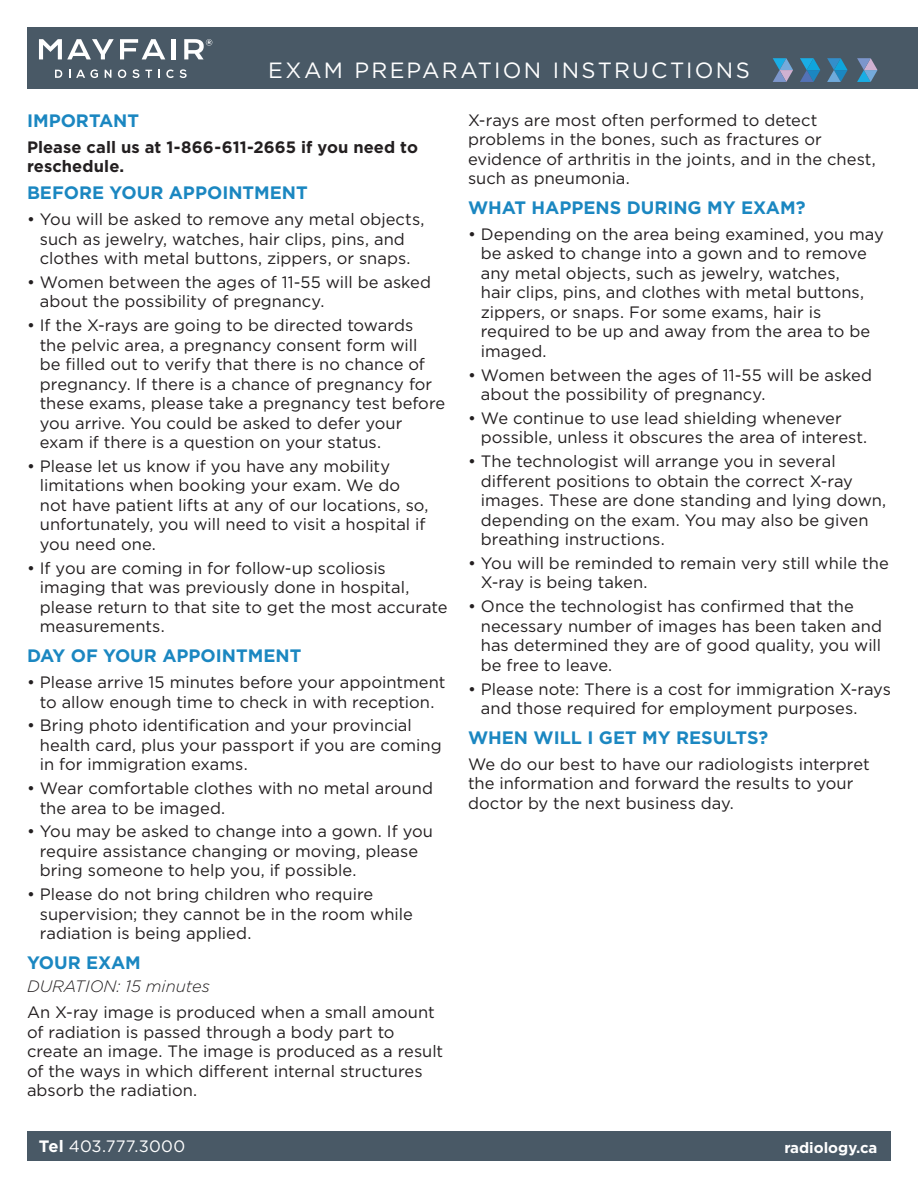
<style>
.page{position:relative;width:918px;height:1188px;background:#fff}
.page>*{position:absolute;margin:0;border:0;box-sizing:border-box;transform-origin:0 0}
.t1{font:22.05px "Gotham";letter-spacing:.1em;color:#fff}
.blue_sub_call{font:700 18px "Gotham";color:#1b87c1}
.Body_Text{font:16.5px/19.5px "Gotham";color:#231f20}
.Body_Text-2{font:700 16.5px/19.5px "Gotham";letter-spacing:.005em;color:#231f20}
.duration{font:italic 300 16.5px "Gotham";color:#231f20}
.t2{font:16.5px "Gotham";letter-spacing:.01em;color:#fff}
.t3{font:700 15px "Gotham";color:#fff}
.s1{font-weight:700}
</style>
<div class="page">
<div style="left:27px;top:1132px;width:864px;height:29px;background:#495966"></div>
<div style="left:27px;top:27px;width:891px;height:62px;background:#495966"></div>
<svg style="left:39px;top:39px;width:75px;height:20px"></svg>
<svg style="left:120px;top:39px;width:45px;height:20px"></svg>
<hr style="left:171px;top:39px;width:4px;height:20px;background:#fff">
<svg style="left:55px;top:70px;width:7px;height:8px"></svg>
<svg style="left:76px;top:69px;width:22px;height:9px"></svg>
<svg style="left:105px;top:70px;width:6px;height:8px"></svg>
<svg style="left:118px;top:70px;width:8px;height:8px"></svg>
<svg style="left:132px;top:69px;width:7px;height:9px"></svg>
<svg style="left:145px;top:70px;width:7px;height:8px"></svg>
<svg style="left:158px;top:70px;width:2px;height:8px"></svg>
<svg style="left:166px;top:70px;width:8px;height:8px"></svg>
<svg style="left:180px;top:69px;width:7px;height:9px"></svg>
<svg style="left:184px;top:39px;width:28px;height:20px"></svg>
<svg style="left:773px;top:58px;width:20px;height:24px"></svg>
<svg style="left:800px;top:58px;width:20px;height:24px"></svg>
<svg style="left:827px;top:58px;width:21px;height:24px"></svg>
<svg style="left:857px;top:58px;width:21px;height:24px"></svg>
<h1 class="t1" style="left:268px;top:56px;width:483px">EXAM PREPARATION INSTRUCTIONS</h1>
<p class="blue_sub_call" style="left:27px;top:108px;width:114px">IMPORTANT</p>
<p class="Body_Text-2" style="left:27px;top:137px;width:393px">Please call us at 1-866-611-2665 if you need to reschedule.</p>
<p class="blue_sub_call" style="left:27px;top:181px;width:282px">BEFORE YOUR APPOINTMENT</p>
<p class="Body_Text" style="left:27px;top:209px;width:399px;text-align:center">• You will be asked to remove any metal objects, such as jewelry, watches, hair clips, pins, and clothes with metal buttons, zippers, or snaps.</p>
<p class="Body_Text" style="left:40px;top:272px;width:393px;text-indent:-13px">• Women between the ages of 11-55 will be asked about the possibility of pregnancy.</p>
<p class="Body_Text" style="left:40px;top:315px;width:407px;text-indent:-13px">• If the X-rays are going to be directed towards<br>the pelvic area, a pregnancy consent form will<br>be filled out to verify that there is no chance of pregnancy. If there is a chance of pregnancy for these exams, please take a pregnancy test before you arrive. You could be asked to defer your exam if there is a question on your status.</p>
<p class="Body_Text" style="left:40px;top:456px;width:390px;text-indent:-13px">• Please let us know if you have any mobility limitations when booking your exam. We do not have patient lifts at any of our locations, so, unfortunately, you will need to visit a hospital if you need one.</p>
<p class="Body_Text" style="left:40px;top:558px;width:409px;text-indent:-13px">• If you are coming in for follow-up scoliosis imaging that was previously done in hospital, please return to that site to get the most accurate measurements.</p>
<p class="blue_sub_call" style="left:27px;top:644px;width:276px">DAY OF YOUR APPOINTMENT</p>
<p class="Body_Text" style="left:27px;top:672px;width:420px;text-align:center">• Please arrive 15 minutes before your appointment to allow enough time to check in with reception.</p>
<p class="Body_Text" style="left:40px;top:715px;width:403px;text-indent:-13px">• Bring photo identification and your provincial health card, plus your passport if you are coming in for immigration exams.</p>
<p class="Body_Text" style="left:40px;top:778px;width:395px;text-indent:-13px">• Wear comfortable clothes with no metal around the area to be imaged.</p>
<p class="Body_Text" style="left:40px;top:821px;width:395px;text-indent:-13px">• You may be asked to change into a gown. If you require assistance changing or moving, please bring someone to help you, if possible.</p>
<p class="Body_Text" style="left:40px;top:884px;width:375px;text-indent:-13px">• Please do not bring children who require supervision; they cannot be in the room while radiation is being applied.</p>
<p class="blue_sub_call" style="left:27px;top:951px;width:115px">YOUR EXAM</p>
<p class="duration" style="left:27px;top:976px;width:184px">DURATION: 15 minutes</p>
<p class="Body_Text" style="left:27px;top:1002px;width:418px">An X-ray image is produced when a small amount of radiation is passed through a body part to create an image. The image is produced as a result of the ways in which different internal structures absorb the radiation.</p>
<p class="Body_Text" style="left:468px;top:110px;width:409px">X-rays are most often performed to detect problems in the bones, such as fractures or evidence of arthritis in the joints, and in the chest, such as pneumonia.</p>
<p class="blue_sub_call" style="left:468px;top:196px;width:339px">WHAT HAPPENS DURING MY EXAM?</p>
<p class="Body_Text" style="left:481px;top:224px;width:405px;text-indent:-13px">• Depending on the area being examined, you may be asked to change into a gown and to remove any metal objects, such as jewelry, watches,<br>hair clips, pins, and clothes with metal buttons, zippers, or snaps. For some exams, hair is required to be up and away from the area to be imaged.</p>
<p class="Body_Text" style="left:481px;top:365px;width:393px;text-indent:-13px">• Women between the ages of 11-55 will be asked about the possibility of pregnancy.</p>
<p class="Body_Text" style="left:481px;top:408px;width:388px;text-indent:-13px">• We continue to use lead shielding whenever possible, unless it obscures the area of interest.</p>
<p class="Body_Text" style="left:481px;top:451px;width:407px;text-indent:-13px">• The technologist will arrange you in several different positions to obtain the correct X-ray images. These are done standing and lying down, depending on the exam. You may also be given breathing instructions.</p>
<p class="Body_Text" style="left:481px;top:553px;width:409px;text-indent:-13px">• You will be reminded to remain very still while the<br>X-ray is being taken.</p>
<p class="Body_Text" style="left:481px;top:596px;width:403px;text-indent:-13px">• Once the technologist has confirmed that the necessary number of images has been taken and has determined they are of good quality, you will be free to leave.</p>
<p class="Body_Text" style="left:481px;top:679px;width:412px;text-indent:-13px">• Please note: There is a cost for immigration X-rays and those required for employment purposes.</p>
<p class="blue_sub_call" style="left:468px;top:726px;width:302px">WHEN WILL I GET MY RESULTS?</p>
<p class="Body_Text" style="left:468px;top:754px;width:403px">We do our best to have our radiologists interpret the information and forward the results to your doctor by the next business day.</p>
<p class="t2" style="left:39px;top:1136px;width:148px"><span class="s1">Tel</span> 403.777.3000</p>
<p class="t3" style="left:784px;top:1137px;width:95px">radiology.ca</p>
</div>
